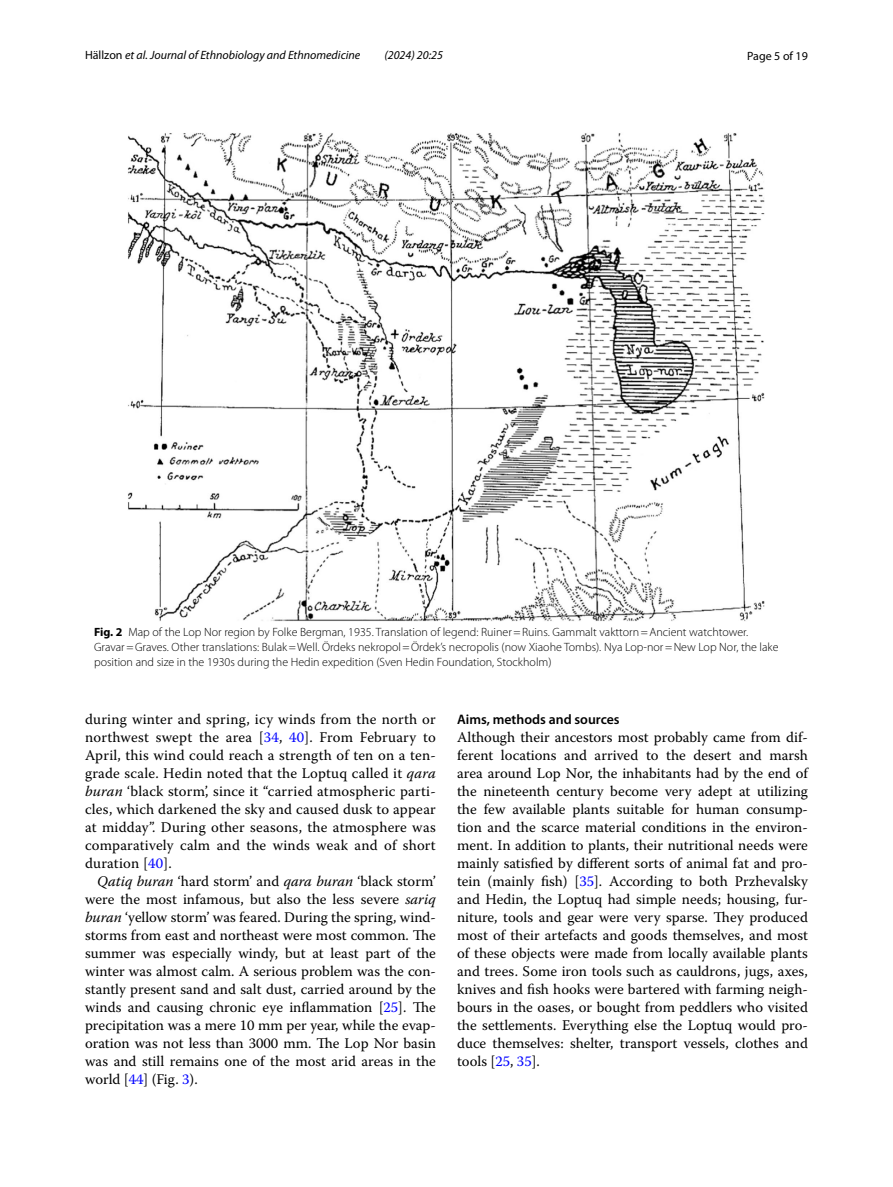
<style>
.page{position:relative;width:893px;height:1187px;background:#fff}
.page>*{position:absolute;margin:0;border:0;box-sizing:border-box;transform-origin:0 0}
.t1{font:14.7px/18px "Warnock Pro";color:#000;text-align:justify}
.t2{font:600 13.8px "Myriad Pro";color:#000}
.t3{font:300 12px/15px "Myriad Pro";color:#000}
.t4{font:italic 12px "Myriad Pro";color:#000}
.t5{font:12px "Myriad Pro";color:#000}
.s1{font-style:normal}
.s2{font-weight:700}
.s3{color:#00f}
.s4{font-style:italic}
</style>
<div class="page">
<img style="left:128px;top:133px;width:637px;height:488px">
<p class="t4" style="left:85px;top:48px;width:277px"><span class="s1">Hällzon</span> et al. Journal of Ethnobiology and Ethnomedicine</p>
<p class="t4" style="left:384px;top:48px;width:60px">(2024) 20:25</p>
<p class="t5" style="left:747px;top:48px;width:62px">Page 5 of 19</p>
<p class="t3" style="left:94px;top:625px;width:686px"><span class="s2">Fig. 2</span> Map of the Lop Nor region by Folke Bergman, 1935. Translation of legend: Ruiner=Ruins. Gammalt vakttorn=Ancient watchtower.<br>Gravar=Graves. Other translations: Bulak=Well. Ördeks nekropol=Ördek’s necropolis (now Xiaohe Tombs). Nya Lop-nor=New Lop Nor, the lake position and size in the 1930s during the Hedin expedition (Sven Hedin Foundation, Stockholm)</p>
<p class="t1" style="left:85px;top:710px;width:352px">during winter and spring, icy winds from the north or northwest swept the area [<span class="s3">34</span>, <span class="s3">40</span>]. From February to April, this wind could reach a strength of ten on a ten&shy;grade scale. Hedin noted that the Loptuq called it <span class="s4">qara buran</span> ‘black storm’, since it “carried atmospheric parti&shy;cles, which darkened the sky and caused dusk to appear at midday”. During other seasons, the atmosphere was comparatively calm and the winds weak and of short duration [<span class="s3">40</span>].</p>
<p class="t1" style="left:85px;top:872px;width:352px;text-indent:12px"><span class="s4">Qatiq buran</span> ‘hard storm’ and <span class="s4">qara buran</span> ‘black storm’ were the most infamous, but also the less severe <span class="s4">sariq buran</span> ‘yellow storm’ was feared. During the spring, wind&shy;storms from east and northeast were most common. The summer was especially windy, but at least part of the winter was almost calm. A serious problem was the con&shy;stantly present sand and salt dust, carried around by the winds and causing chronic eye inflammation [<span class="s3">25</span>]. The precipitation was a mere 10 mm per year, while the evap&shy;oration was not less than 3000 mm. The Lop Nor basin was and still remains one of the most arid areas in the world [<span class="s3">44</span>] (Fig. <span class="s3">3</span>).</p>
<p class="t2" style="left:457px;top:710px;width:164px">Aims, methods and sources</p>
<p class="t1" style="left:457px;top:727px;width:352px">Although their ancestors most probably came from dif&shy;ferent locations and arrived to the desert and marsh area around Lop Nor, the inhabitants had by the end of the nineteenth century become very adept at utilizing the few available plants suitable for human consump&shy;tion and the scarce material conditions in the environ&shy;ment. In addition to plants, their nutritional needs were mainly satisfied by different sorts of animal fat and pro&shy;tein (mainly fish) [<span class="s3">35</span>]. According to both Przhevalsky and Hedin, the Loptuq had simple needs; housing, fur&shy;niture, tools and gear were very sparse. They produced most of their artefacts and goods themselves, and most of these objects were made from locally available plants and trees. Some iron tools such as cauldrons, jugs, axes, knives and fish hooks were bartered with farming neigh&shy;bours in the oases, or bought from peddlers who visited the settlements. Everything else the Loptuq would pro&shy;duce themselves: shelter, transport vessels, clothes and tools [<span class="s3">25</span>, <span class="s3">35</span>].</p>
</div>
